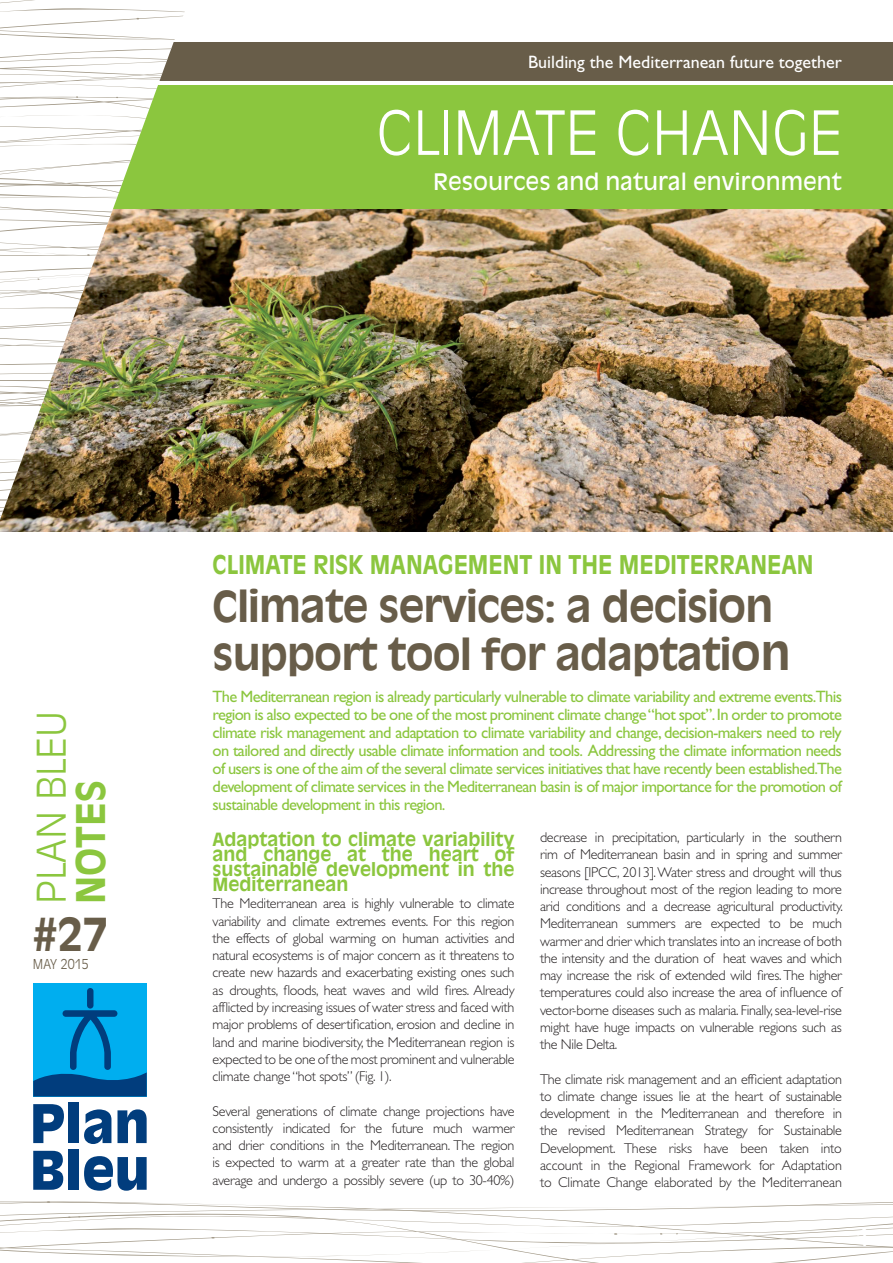
<style>
.page{position:relative;width:893px;height:1263px;background:#fff}
.page>*{position:absolute;margin:0;border:0;box-sizing:border-box;transform-origin:0 0}
.t1{font:300 60px "Antique Olive Std";color:#fff}
.t2{font:700 44.85px "Antique Olive Std";color:#685d49}
.t3{font:700 42px/48px "Antique Olive Std";letter-spacing:-.02em;color:#685d49}
.t4{font:300 39px "Antique Olive Std";color:#8bc63e}
.t5{font:700 39px "Antique Olive Std";color:#8bc63e}
.t6{font:700 25.5px "Antique Olive Std";color:#8bc63e;scale:.91 1}
.t7{font:24px "Antique Olive Std";color:#fff}
.t8{font:22.5px "Antique Olive Std";color:#fff}
.t9{font:700 18px/15px "Antique Olive Std";color:#8bc63e;text-align:justify}
.t10{font:18px "Gill Sans Std";color:#fff}
.t11{font:16.5px/18px "Gill Sans Std";letter-spacing:-.04em;color:#8bc63e;text-align:justify}
.t12{font:300 14.25px/17.2px "Gill Sans Std";letter-spacing:-.02em;color:#231f20;text-align:justify}
.t13{font:300 13.5px "Antique Olive Std";color:#685d49;scale:.93 1}
.s1{font-size:45px}
</style>
<div class="page">
<img style="left:0;top:208px;width:893px;height:323px">
<div style="left:0;top:43px;width:893px;height:38px;background:#685d49"></div>
<div style="left:0;top:85px;width:893px;height:123px;background:#8bc63e"></div>
<img style="left:0;top:0;width:189px;height:520px">
<svg style="left:0;top:1201px;width:893px;height:62px"></svg>
<svg style="left:33px;top:1104px;width:31px;height:39px"></svg>
<div style="left:69px;top:1102px;width:10px;height:41px;background:#013d7d"></div>
<svg style="left:84px;top:1109px;width:27px;height:35px"></svg>
<svg style="left:117px;top:1109px;width:30px;height:34px"></svg>
<svg style="left:33px;top:1151px;width:30px;height:39px"></svg>
<div style="left:69px;top:1149px;width:10px;height:41px;background:#013d7d"></div>
<svg style="left:84px;top:1156px;width:63px;height:35px"></svg>
<div style="left:33px;top:983px;width:114px;height:113px;background:#00aeef"></div>
<div style="left:87px;top:988px;width:6px;height:20px;background:#013d7d;border-radius:3px"></div>
<svg style="left:33px;top:1010px;width:114px;height:86px"></svg>
<p class="t10" style="left:528px;top:51px;width:315px">Building the Mediterranean future together</p>
<h1 class="t1" style="left:376px;top:98px;width:467px">CLIMATE CHANGE</h1>
<h3 class="t8" style="left:433px;top:168px;width:410px">Resources and natural environment</h3>
<h3 class="t4" style="left:29px;top:904px;width:194px;rotate:-90deg">PLAN BLEU</h3>
<h3 class="t5" style="left:67px;top:904px;width:125px;rotate:-90deg">NOTES</h3>
<h2 class="t2" style="left:33px;top:907px;width:76px">#27</h2>
<p class="t13" style="left:33px;top:956px;width:62px">MAY 2015</p>
<h3 class="t6" style="left:213px;top:549px;width:662px">CLIMATE RISK MANAGEMENT IN THE MEDITERRANEAN</h3>
<h3 class="t3" style="left:213px;top:582px;width:580px">Climate services: a decision support tool for adaptati<span class="s1">on</span></h3>
<p class="t11" style="left:213px;top:687px;width:631px">The Mediterranean region is already particularly vulnerable to climate variability and extreme events.This region is also expected to be one of the most prominent climate change “hot spot”. In order to promote climate risk management and adaptation to climate variability and change, decision-makers need to rely on tailored and directly usable climate information and tools. Addressing the climate information needs of users is one of the aim of the several climate services initiatives that have recently been established.The development of climate services in the Mediterranean basin is of major importance for the promotion of sustainable development in this region.</p>
<p class="t9" style="left:213px;top:832px;width:303px">Adaptation to climate variability and change at the heart of sustainable development in the Mediterranean</p>
<p class="t12" style="left:213px;top:895px;width:303px">The Mediterranean area is highly vulnerable to climate variability and climate extremes events. For this region the effects of global warming on human activities and natural ecosystems is of major concern as it threatens to create new hazards and exacerbating existing ones such as droughts, floods, heat waves and wild fires. Already afflicted by increasing issues of water stress and faced with major problems of desertification, erosion and decline in land and marine biodiversity, the Mediterranean region is expected to be one of the most prominent and vulnerable climate change “hot spots” (Fig. 1).</p>
<p class="t12" style="left:213px;top:1102px;width:303px">Several generations of climate change projections have consistently indicated for the future much warmer and drier conditions in the Mediterranean. The region is expected to warm at a greater rate than the global average and undergo a possibly severe (up to 30-40%)</p>
<p class="t12" style="left:540px;top:829px;width:305px">decrease in precipitation, particularly in the southern rim of Mediterranean basin and in spring and summer seasons [IPCC, 2013]. Water stress and drought will thus increase throughout most of the region leading to more arid conditions and a decrease agricultural productivity.<br>Mediterranean summers are expected to be much warmer and drier which translates into an increase of both the intensity and the duration of heat waves and which may increase the risk of extended wild fires. The higher temperatures could also increase the area of influence of vector-borne diseases such as malaria. Finally, sea-level-rise might have huge impacts on vulnerable regions such as the Nile Delta.</p>
<p class="t12" style="left:540px;top:1070px;width:303px">The climate risk management and an efficient adaptation to climate change issues lie at the heart of sustainable development in the Mediterranean and therefore in the revised Mediterranean Strategy for Sustainable Development. These risks have been taken into account in the Regional Framework for Adaptation to Climate Change elaborated by the Mediterranean</p>
<h3 class="t7" style="left:856px;top:1223px;width:15px">1</h3>
</div>
